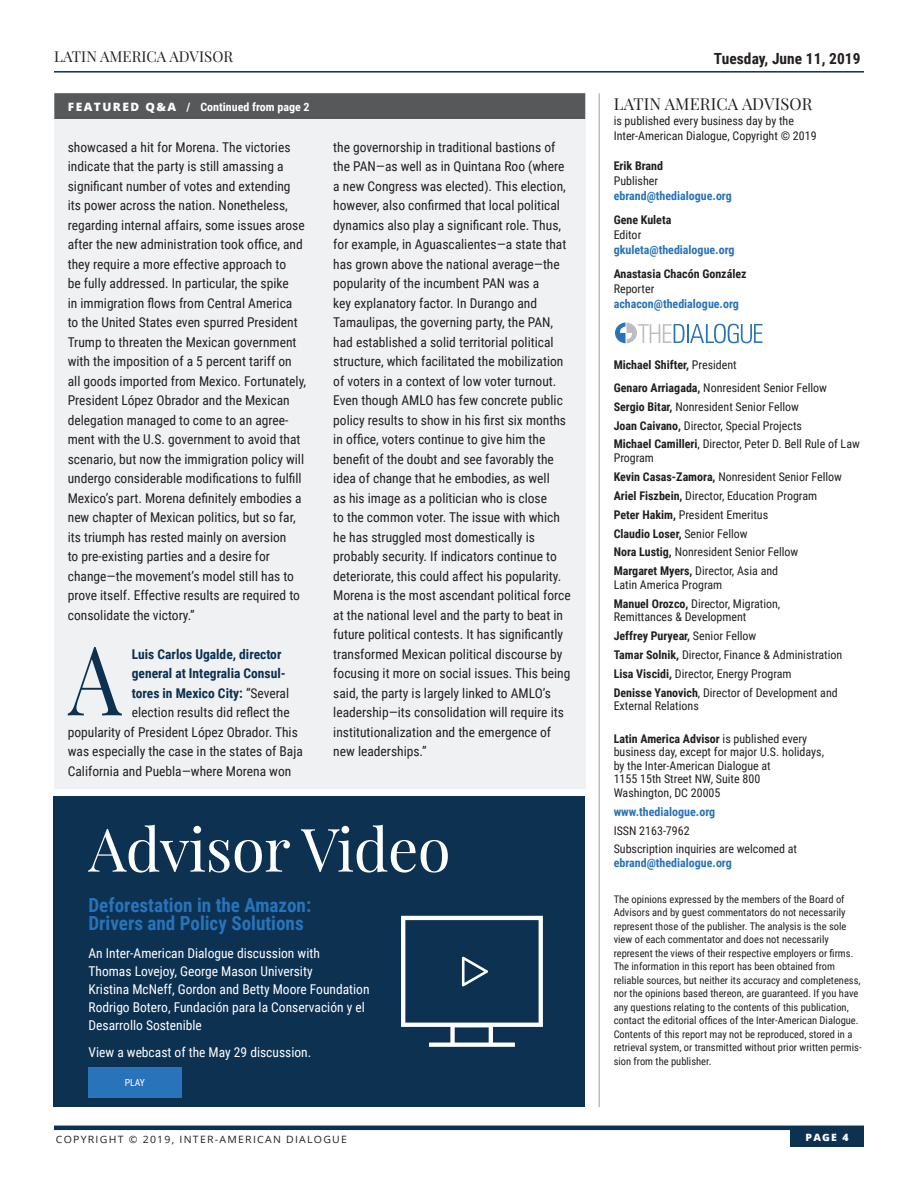
<style>
.page{position:relative;width:918px;height:1188px;background:#fff}
.page>*{position:absolute;margin:0;border:0;box-sizing:border-box;transform-origin:0 0}
.Answer_Text_-_Drop_C{font:96.15px "Playfair Display";color:#0c3151;scale:.88 1}
.Ads_-_Title{font:60px "Playfair Display";letter-spacing:-.01em;color:#fff}
.Main_Body_Text{font:700 19.5px/18px "Roboto Condensed";color:#2873ba}
.LatinAm-PlayfairText{font:16.5px "Playfair Display";letter-spacing:.01em;color:#231f20}
.t1{font:700 15.3px "Roboto Condensed";letter-spacing:.005em;color:#231f20}
.t2{font:15px "Playfair Display";letter-spacing:.005em;color:#231f20}
.Answer_Text_-_Drop_C-2{font:13.5px/19.5px "Roboto Condensed";color:#231f20}
.Main_Body_Text-2{font:13.5px/18px "Roboto Condensed";color:#fff}
.Answer_Text_-_Drop_C-3{font:700 13.5px "Roboto Condensed";color:#0c3151}
.Staff_Box_Text{font:12px/13.5px "Roboto Condensed";color:#231f20}
.Staff_Box_Text-2{font:700 12px/15px "Roboto Condensed";color:#231f20}
.Staff_Box_Text-3{font:700 12px/15px "Roboto Condensed";color:#2873ba}
.Sections_With_Dark_G{font:700 11.55px "Roboto Condensed";color:#fff;scale:1.04 1}
._7pt_text{font:10.5px/13.5px "Roboto Condensed";color:#231f20}
.t3{font:10.05px "Open Sans";letter-spacing:.12em;color:#231f20;scale:1.04 1}
.t4{font:800 10.05px "Open Sans";color:#fff;scale:1.04 1}
.White_Section_Titles{font:9.75px "Roboto Condensed";color:#fff}
.s1{font-family:"Open Sans";font-weight:800}
.s2{font-weight:400;color:#231f20}
.s3{color:#231f20}
.s4{font-weight:400}
.s5{color:#2873ba}
.s6{font-weight:700}
.s7{font-weight:700;color:#2873ba}
</style>
<div class="page">
<hr style="left:54px;top:1126px;width:810px;height:4px;background:#0c3151">
<div style="left:790px;top:1129px;width:74px;height:18px;background:#0c3151"></div>
<hr style="left:54px;top:71px;width:810px;height:2px;background:#0c3151">
<hr style="left:598px;top:93px;width:2px;height:1014px;background:#bcbdc0">
<div style="left:54px;top:93px;width:531px;height:27px;background:#57585a"></div>
<div style="left:54px;top:119px;width:531px;height:670px;background:#f0f1f2"></div>
<svg style="left:615px;top:322px;width:148px;height:21px"></svg>
<div style="left:54px;top:796px;width:531px;height:311px;background:#0c3151"></div>
<div style="left:88px;top:1067px;width:94px;height:31px;background:#2873ba"></div>
<svg style="left:401px;top:916px;width:142px;height:131px"></svg>
<p class="t2" style="left:54px;top:47px;width:181px">LATIN AMERICA ADVISOR</p>
<p class="Sections_With_Dark_G" style="left:68px;top:99px;width:234px"><span class="s1">FEATURED Q&amp;A</span> / Continued from page 2</p>
<p class="Answer_Text_-_Drop_C-2" style="left:68px;top:136px;width:240px">showcased a hit for Morena. The victories indicate that the party is still amassing a significant number of votes and extending its power across the nation. Nonetheless, regarding internal affairs, some issues arose after the new administration took office, and they require a more effective approach to<br>be fully addressed. In particular, the spike<br>in immigration flows from Central America to the United States even spurred President Trump to threaten the Mexican government with the imposition of a 5 percent tariff on all goods imported from Mexico. Fortunately, President López Obrador and the Mexican delegation managed to come to an agree&shy;ment with the U.S. government to avoid that scenario, but now the immigration policy will undergo considerable modifications to fulfill Mexico’s part. Morena definitely embodies a new chapter of Mexican politics, but so far, its triumph has rested mainly on aversion<br>to pre-existing parties and a desire for change—the movement’s model still has to prove itself. Effective results are required to consolidate the victory.”</p>
<p class="Answer_Text_-_Drop_C" style="left:68px;top:619px;width:62px">A</p>
<p class="Answer_Text_-_Drop_C-3" style="left:132px;top:644px;width:151px">Luis Carlos Ugalde, director</p>
<p class="Answer_Text_-_Drop_C-3" style="left:132px;top:664px;width:155px">general at Integralia Consul-</p>
<p class="Answer_Text_-_Drop_C-3" style="left:132px;top:683px;width:159px">tores in Mexico City: <span class="s2">“Several</span></p>
<p class="Answer_Text_-_Drop_C-2" style="left:132px;top:702px;width:159px">election results did reflect the</p>
<p class="Answer_Text_-_Drop_C-2" style="left:68px;top:721px;width:232px">popularity of President López Obrador. This</p>
<p class="Answer_Text_-_Drop_C-2" style="left:68px;top:741px;width:237px">was especially the case in the states of Baja</p>
<p class="Answer_Text_-_Drop_C-2" style="left:68px;top:760px;width:225px">California and Puebla—where Morena won</p>
<p class="Answer_Text_-_Drop_C-2" style="left:333px;top:136px;width:239px">the governorship in traditional bastions of the PAN—as well as in Quintana Roo (where a new Congress was elected). This election, however, also confirmed that local political dynamics also play a significant role. Thus, for example, in Aguascalientes—a state that has grown above the national average—the popularity of the incumbent PAN was a<br>key explanatory factor. In Durango and Tamaulipas, the governing party, the PAN, had established a solid territorial political structure, which facilitated the mobilization of voters in a context of low voter turnout.<br>Even though AMLO has few concrete public policy results to show in his first six months in office, voters continue to give him the benefit of the doubt and see favorably the idea of change that he embodies, as well<br>as his image as a politician who is close<br>to the common voter. The issue with which he has struggled most domestically is probably security. If indicators continue to deteriorate, this could affect his popularity.<br>Morena is the most ascendant political force at the national level and the party to beat in future political contests. It has significantly transformed Mexican political discourse by focusing it more on social issues. This being said, the party is largely linked to AMLO’s leadership—its consolidation will require its institutionalization and the emergence of new leaderships.”</p>
<p class="Ads_-_Title" style="left:88px;top:812px;width:364px">Advisor Video</p>
<p class="Main_Body_Text" style="left:88px;top:895px;width:224px">Deforestation in the Amazon:<br>Drivers and Policy Solutions</p>
<p class="Main_Body_Text-2" style="left:88px;top:943px;width:283px">An Inter-American Dialogue discussion with<br>Thomas Lovejoy, George Mason University<br>Kristina McNeff, Gordon and Betty Moore Foundation Rodrigo Botero, Fundación para la Conservación y el Desarrollo Sostenible</p>
<p class="Main_Body_Text-2" style="left:88px;top:1043px;width:224px">View a webcast of the May 29 discussion.</p>
<p class="White_Section_Titles" style="left:125px;top:1076px;width:21px">PLAY</p>
<p class="t1" style="left:714px;top:47px;width:148px">Tuesday, June 11, 2019</p>
<p class="LatinAm-PlayfairText" style="left:614px;top:93px;width:200px">LATIN AMERICA ADVISOR</p>
<p class="Staff_Box_Text" style="left:614px;top:113px;width:204px;line-height:15px">is published every business day by the<br>Inter-American Dialogue, Copyright © 2019</p>
<p class="Staff_Box_Text-3" style="left:614px;top:158px;width:120px"><span class="s3">Erik Brand<br></span><span class="s2">Publisher </span>ebrand@thedialogue.org</p>
<p class="Staff_Box_Text-3" style="left:614px;top:212px;width:122px"><span class="s3">Gene Kuleta<br></span><span class="s2">Editor </span>gkuleta@thedialogue.org</p>
<p class="Staff_Box_Text-2" style="left:614px;top:266px;width:134px">Anastasia Chacón González<br><span class="s4">Reporter </span><span class="s5">achacon@thedialogue.org</span></p>
<p class="Staff_Box_Text-2" style="left:614px;top:357px;width:125px">Michael Shifter, <span class="s4">President</span></p>
<p class="Staff_Box_Text" style="left:614px;top:380px;width:215px"><span class="s6">Genaro Arriagada,</span> Nonresident Senior Fellow</p>
<p class="Staff_Box_Text" style="left:614px;top:399px;width:187px"><span class="s6">Sergio Bitar,</span> Nonresident Senior Fellow</p>
<p class="Staff_Box_Text" style="left:614px;top:418px;width:190px"><span class="s6">Joan Caivano,</span> Director, Special Projects</p>
<p class="Staff_Box_Text" style="left:614px;top:437px;width:248px"><span class="s6">Michael Camilleri</span>, Director, Peter D. Bell Rule of Law<br>Program</p>
<p class="Staff_Box_Text" style="left:614px;top:469px;width:230px"><span class="s6">Kevin Casas-Zamora,</span> Nonresident Senior Fellow</p>
<p class="Staff_Box_Text" style="left:614px;top:488px;width:205px"><span class="s6">Ariel Fiszbein,</span> Director, Education Program</p>
<p class="Staff_Box_Text" style="left:614px;top:507px;width:156px"><span class="s6">Peter Hakim,</span> President Emeritus</p>
<p class="Staff_Box_Text-2" style="left:614px;top:525px;width:136px">Claudio Loser, <span class="s4">Senior Fellow</span></p>
<p class="Staff_Box_Text" style="left:614px;top:545px;width:186px"><span class="s6">Nora Lustig,</span> Nonresident Senior Fellow</p>
<p class="Staff_Box_Text" style="left:614px;top:564px;width:166px"><span class="s6">Margaret Myers,</span> Director, Asia and<br>Latin America Program</p>
<p class="Staff_Box_Text" style="left:614px;top:596px;width:168px"><span class="s6">Manuel Orozco,</span> Director, Migration,<br>Remittances &amp; Development</p>
<p class="Staff_Box_Text-2" style="left:614px;top:628px;width:144px">Jeffrey Puryear, <span class="s4">Senior Fellow</span></p>
<p class="Staff_Box_Text" style="left:614px;top:648px;width:230px"><span class="s6">Tamar Solnik,</span> Director, Finance &amp; Administration</p>
<p class="Staff_Box_Text" style="left:614px;top:666px;width:179px"><span class="s6">Lisa Viscidi,</span> Director, Energy Program</p>
<p class="Staff_Box_Text" style="left:614px;top:685px;width:226px"><span class="s6">Denisse Yanovich</span>, Director of Development and<br>External Relations</p>
<p class="Staff_Box_Text" style="left:614px;top:731px;width:212px"><span class="s6">Latin America Advisor</span> is published every business day, except for major U.S. holidays, by the Inter-American Dialogue at<br>1155 15th Street NW, Suite 800<br>Washington, DC 20005</p>
<p class="Staff_Box_Text-3" style="left:614px;top:803px;width:103px">www.thedialogue.org</p>
<p class="Staff_Box_Text" style="left:614px;top:823px;width:78px">ISSN 2163-7962</p>
<p class="Staff_Box_Text" style="left:614px;top:842px;width:185px">Subscription inquiries are welcomed at <span class="s7">ebrand@thedialogue.org</span></p>
<p class="_7pt_text" style="left:614px;top:892px;width:249px">The opinions expressed by the members of the Board of Advisors and by guest commentators do not necessarily represent those of the publisher. The analysis is the sole view of each commentator and does not necessarily represent the views of their respective employers or firms.<br>The information in this report has been obtained from reliable sources, but neither its accuracy and completeness, nor the opinions based thereon, are guaranteed. If you have any questions relating to the contents of this publication, contact the editorial offices of the Inter-American Dialogue.<br>Contents of this report may not be reproduced, stored in a retrieval system, or transmitted without prior written permis&shy;sion from the publisher.</p>
<p class="t3" style="left:56px;top:1132px;width:281px">COPYRIGHT © 2019, INTER-AMERICAN DIALOGUE</p>
<p class="t4" style="left:806px;top:1129px;width:43px">PAGE 4</p>
</div>
